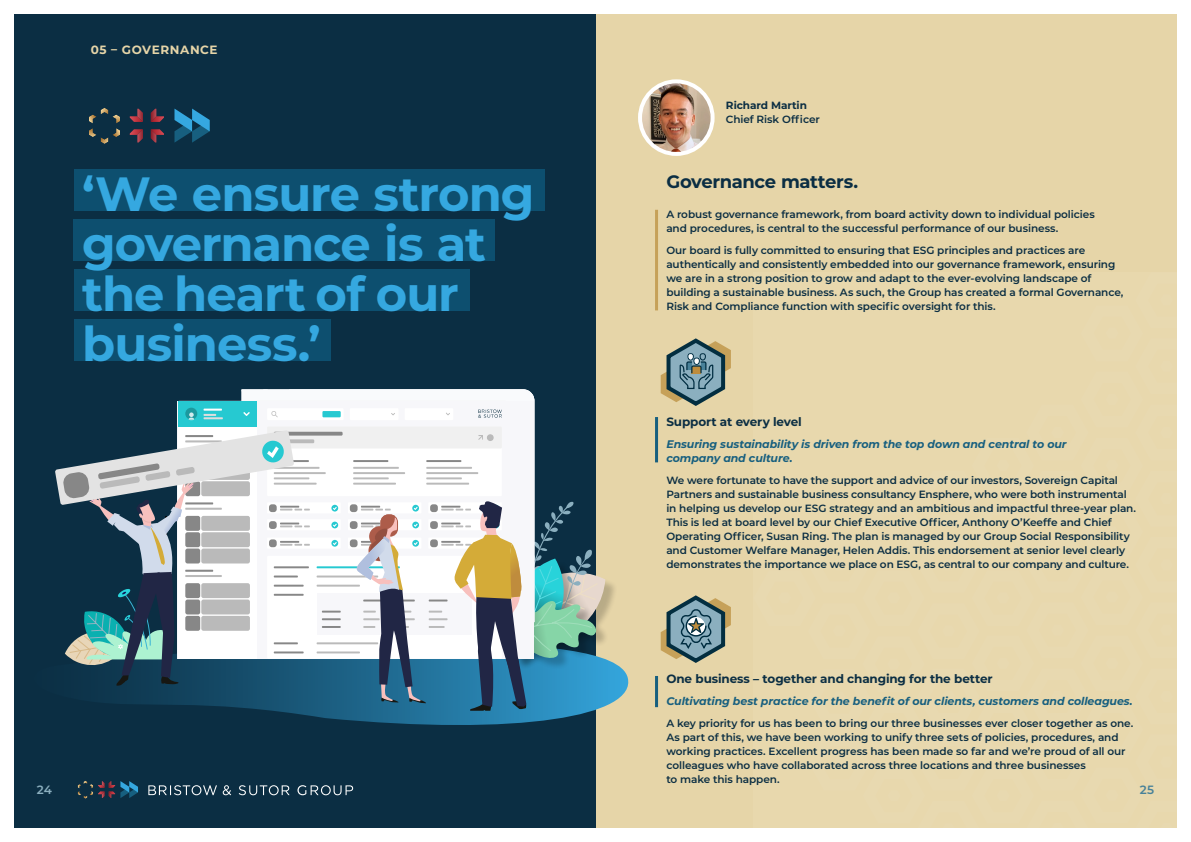
<style>
.page{position:relative;width:1191px;height:842px;background:#fff}
.page>*{position:absolute;margin:0;border:0;box-sizing:border-box;transform-origin:0 0}
.t1{font:700 48px/50px "Montserrat";letter-spacing:-.02em;color:#35a8e0}
.t2{font:700 18px "Montserrat";letter-spacing:-.02em;color:#0b2e43}
.t3{font:700 12px "Montserrat";letter-spacing:-.01em;color:#0b2e43}
.t4{font:700 12px "Montserrat";letter-spacing:.05em;color:#e6d5a8}
.t5{font:600 12px "Montserrat";color:#8bafbf}
.t6{font:600 12px "Montserrat";color:#478199}
.t7{font:italic 700 11px/14px "Montserrat";letter-spacing:-.01em;color:#175f7f}
.t8{font:600 10.5px/14px "Montserrat";letter-spacing:-.01em;color:#0b2e43}
.t9{font:700 10.5px "Montserrat";letter-spacing:-.01em;color:#0b2e43}
</style>
<div class="page">
<div style="left:595px;top:14px;width:581px;height:814px;background:#e6d5a8"></div>
<div style="left:14px;top:14px;width:581px;height:814px;background:#0b2e43"></div>
<svg style="left:276px;top:660px;width:353px;height:77px"></svg>
<div style="left:513px;top:574px;width:104px;height:81px;background:#000;opacity:.2"></div>
<div style="left:513px;top:603px;width:95px;height:67px;background:#000;opacity:.2"></div>
<svg style="left:241px;top:389px;width:293px;height:12px;background:#f6f7f9"></svg>
<div style="left:178px;top:401px;width:356px;height:258px;background:#f7f7fa"></div>
<div style="left:178px;top:401px;width:78px;height:25px;background:#26c9d1"></div>
<svg style="left:55px;top:408px;width:550px;height:303px"></svg>
<div style="left:74px;top:170px;width:470px;height:41px;background:#0d4f6f"></div>
<div style="left:74px;top:220px;width:421px;height:41px;background:#0d4f6f"></div>
<div style="left:74px;top:270px;width:395px;height:41px;background:#0d4f6f"></div>
<div style="left:74px;top:320px;width:256px;height:41px;background:#0d4f6f"></div>
<svg style="left:148px;top:785px;width:205px;height:10px"></svg>
<svg style="left:78px;top:781px;width:60px;height:18px"></svg>
<svg style="left:89px;top:108px;width:31px;height:36px"></svg>
<svg style="left:174px;top:109px;width:36px;height:34px"></svg>
<svg style="left:151px;top:109px;width:13px;height:13px"></svg>
<svg style="left:130px;top:109px;width:13px;height:13px"></svg>
<svg style="left:130px;top:129px;width:13px;height:13px"></svg>
<svg style="left:151px;top:129px;width:13px;height:13px"></svg>
<hr style="left:655px;top:210px;width:3px;height:100px;background:#c6a159">
<hr style="left:655px;top:417px;width:3px;height:45px;background:#175f7f">
<hr style="left:655px;top:676px;width:3px;height:31px;background:#175f7f">
<img style="left:640px;top:81px;width:72px;height:73px;border-radius:36px">
<div style="left:638px;top:79px;width:76px;height:77px;border:4px solid #fff;border-radius:50%"></div>
<svg style="left:660px;top:338px;width:71px;height:68px"></svg>
<svg style="left:660px;top:595px;width:71px;height:68px"></svg>
<p class="t4" style="left:91px;top:41px;width:128px">05 – GOVERNANCE</p>
<h1 class="t1" style="left:82px;top:166px;width:454px">‘We ensure strong governance is at the heart of our business.’</h1>
<p class="t9" style="left:726px;top:98px;width:82px">Richard Martin</p>
<p class="t8" style="left:726px;top:112px;width:95px">Chief Risk Officer</p>
<h2 class="t2" style="left:666px;top:168px;width:193px">Governance matters.</h2>
<p class="t8" style="left:666px;top:207px;width:430px">A robust governance framework, from board activity down to individual policies and procedures, is central to the successful performance of our business.</p>
<p class="t8" style="left:666px;top:243px;width:458px">Our board is fully committed to ensuring that ESG principles and practices are authentically and consistently embedded into our governance framework, ensuring we are in a strong position to grow and adapt to the ever-evolving landscape of building a sustainable business. As such, the Group has created a formal Governance, Risk and Compliance function with specific oversight for this.</p>
<p class="t3" style="left:666px;top:413px;width:137px">Support at every level</p>
<p class="t7" style="left:666px;top:436px;width:402px">Ensuring sustainability is driven from the top down and central to our company and culture.</p>
<p class="t8" style="left:666px;top:472px;width:471px">We were fortunate to have the support and advice of our investors, Sovereign Capital Partners and sustainable business consultancy Ensphere, who were both instrumental in helping us develop our ESG strategy and an ambitious and impactful three-year plan.<br>This is led at board level by our Chief Executive Officer, Anthony O’Keeffe and Chief Operating Officer, Susan Ring. The plan is managed by our Group Social Responsibility and Customer Welfare Manager, Helen Addis. This endorsement at senior level clearly demonstrates the importance we place on ESG, as central to our company and culture.</p>
<p class="t3" style="left:666px;top:670px;width:328px">One business – together and changing for the better</p>
<p class="t7" style="left:666px;top:694px;width:468px">Cultivating best practice for the benefit of our clients, customers and colleagues.</p>
<p class="t8" style="left:666px;top:716px;width:468px">A key priority for us has been to bring our three businesses ever closer together as one.<br>As part of this, we have been working to unify three sets of policies, procedures, and working practices. Excellent progress has been made so far and we’re proud of all our colleagues who have collaborated across three locations and three businesses<br>to make this happen.</p>
<p class="t5" style="left:37px;top:781px;width:16px">24</p>
<p class="t6" style="left:1140px;top:781px;width:16px">25</p>
</div>
